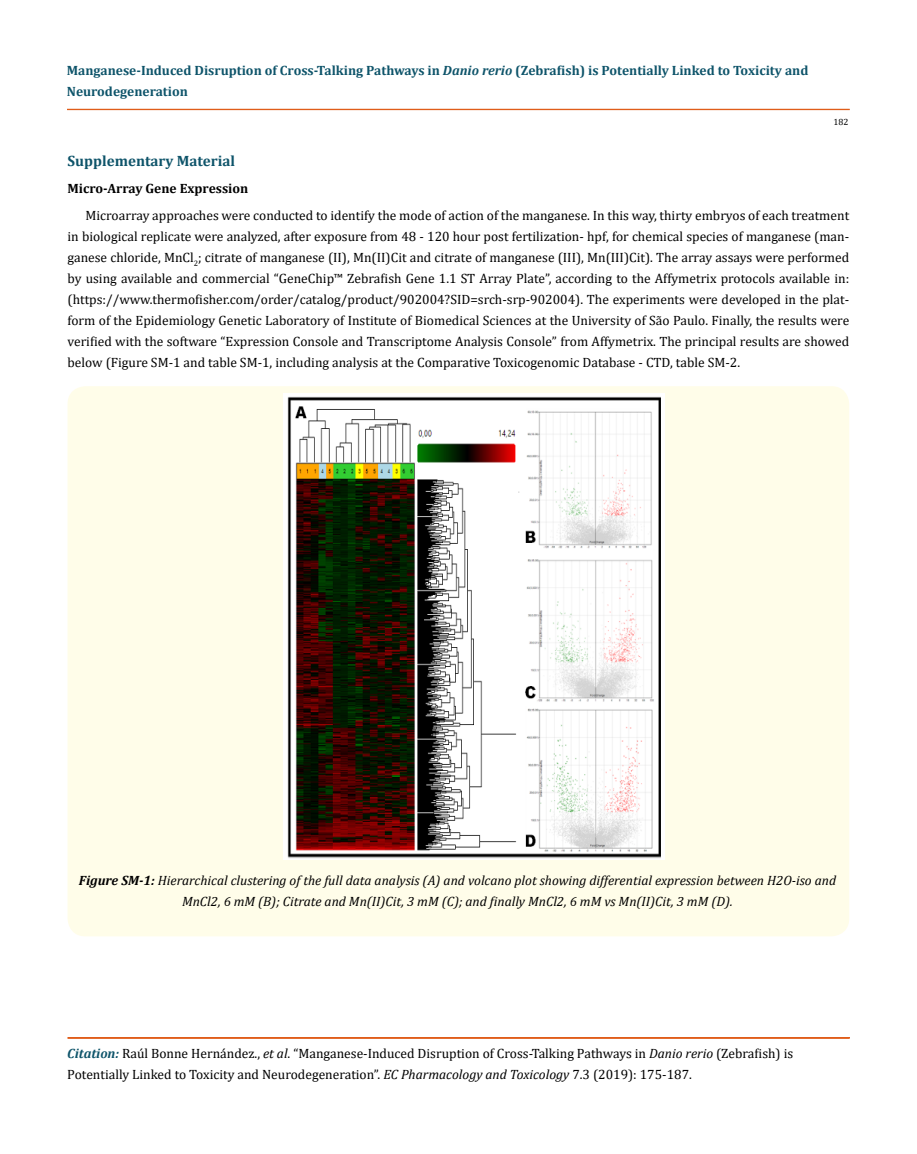
<style>
.page{position:relative;width:917px;height:1154px;background:#fff}
.page>*{position:absolute;margin:0;border:0;box-sizing:border-box;transform-origin:0 0}
.t1{font:700 15px "Cambria";color:#0e546a}
.t2{font:13.5px/21px "Cambria";color:#000}
.t3{font:italic 13.5px/21px "Cambria";color:#000;text-align:center}
.t4{font:700 13.5px/21px "Cambria";color:#0e546a}
.t5{font:700 13.5px "Cambria";color:#000}
.t6{font:9px "Cambria";color:#000}
.s1{font-style:italic}
.s2{font-weight:700}
.s3{font-weight:700;font-style:italic;color:#0e546a}
</style>
<div class="page">
<div style="left:67px;top:109px;width:782px;height:1px;border:1px solid #e05d1a"></div>
<div style="left:68px;top:1037px;width:781px;height:1px;border:1px solid #e05d1a"></div>
<div style="left:68px;top:386px;width:781px;height:550px;background:#fffde9;border-radius:18px"></div>
<img style="left:284px;top:394px;width:380px;height:465px">
<p class="t4" style="left:67px;top:60px;width:743px">Manganese-Induced Disruption of Cross-Talking Pathways in <span class="s1">Danio rerio</span> (Zebrafish) is Potentially Linked to Toxicity and<br>Neurodegeneration</p>
<p class="t6" style="left:833px;top:117px;width:16px">182</p>
<p class="t1" style="left:68px;top:150px;width:169px">Supplementary Material</p>
<p class="t5" style="left:68px;top:179px;width:182px">Micro-Array Gene Expression</p>
<p class="t2" style="left:68px;top:205px;width:783px;text-align:justify;text-indent:18px">Microarray approaches were conducted to identify the mode of action of the manganese. In this way, thirty embryos of each treatment in biological replicate were analyzed, after exposure from 48 - 120 hour post fertilization- hpf, for chemical species of manganese (man&shy;ganese chloride, MnCl<sub>2</sub>; citrate of manganese (II), Mn(II)Cit and citrate of manganese (III), Mn(III)Cit). The array assays were performed by using available and commercial “GeneChip™ Zebrafish Gene 1.1 ST Array Plate”, according to the Affymetrix protocols available in: (https://www.thermofisher.com/order/catalog/product/902004?SID=srch-srp-902004). The experiments were developed in the plat&shy;form of the Epidemiology Genetic Laboratory of Institute of Biomedical Sciences at the University of São Paulo. Finally, the results were verified with the software “Expression Console and Transcriptome Analysis Console” from Affymetrix. The principal results are showed below (Figure SM-1 and table SM-1, including analysis at the Comparative Toxicogenomic Database - CTD, table SM-2.</p>
<p class="t3" style="left:79px;top:869px;width:758px"><span class="s2">Figure SM-1:</span> Hierarchical clustering of the full data analysis (A) and volcano plot showing differential expression between H2O-iso and<br>MnCl2, 6 mM (B); Citrate and Mn(II)Cit, 3 mM (C); and finally MnCl2, 6 mM vs Mn(II)Cit, 3 mM (D).</p>
<p class="t2" style="left:67px;top:1042px;width:727px"><span class="s3">Citation:</span> Raúl Bonne Hernández., <span class="s1">et al</span>. “Manganese-Induced Disruption of Cross-Talking Pathways in <span class="s1">Danio rerio</span> (Zebrafish) is<br>Potentially Linked to Toxicity and Neurodegeneration”. <span class="s1">EC Pharmacology and Toxicology</span> 7.3 (2019): 175-187.</p>
</div>
